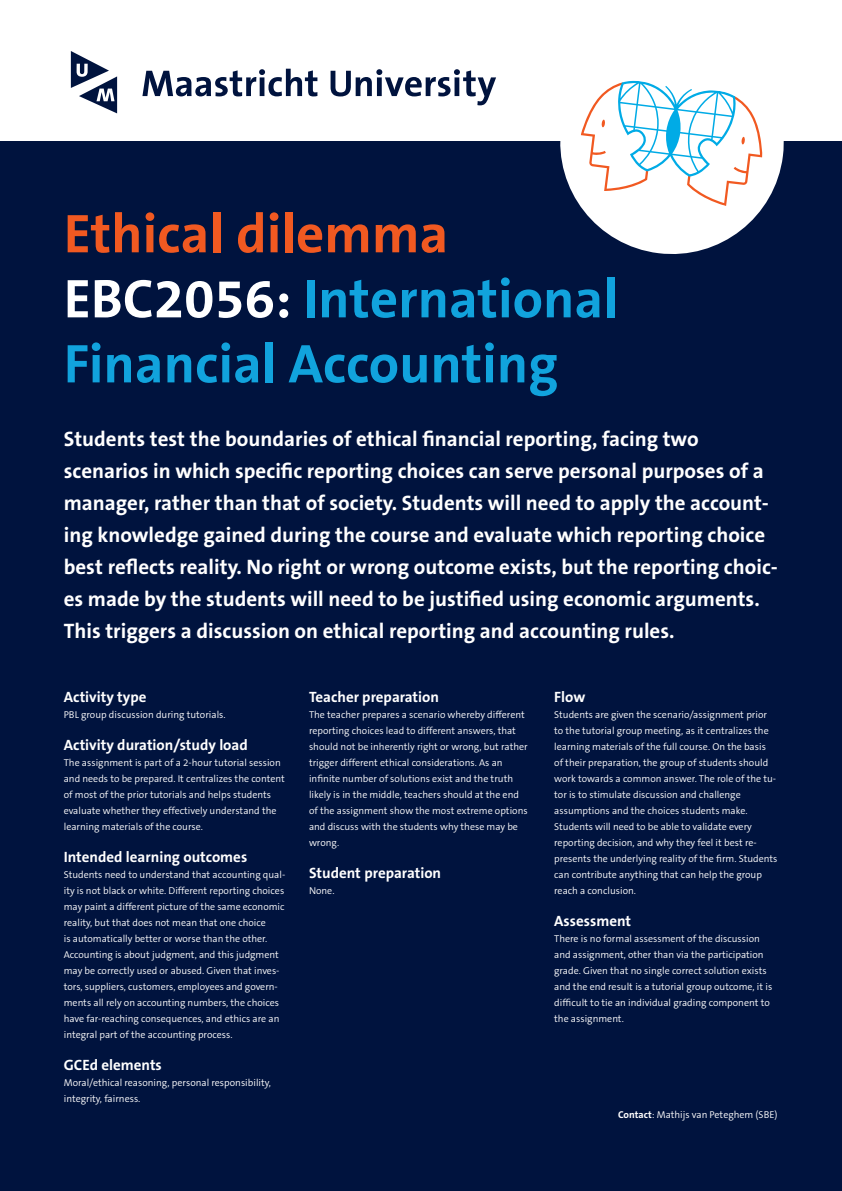
<style>
.page{position:relative;width:842px;height:1191px;background:#fff}
.page>*{position:absolute;margin:0;border:0;box-sizing:border-box;transform-origin:0 0}
.t1{font:700 55px/65px "The Sans B7";color:#11a3dd}
.t2{font:700 21px/32px "The Sans B7";color:#fff}
.t3{font:700 15px "The Sans B7";color:#fff}
.t4{font:300 10px/16px "The Sans B4";color:#fff}
.s1{color:#f15921}
.s2{color:#fff}
.s3{font-family:"The Sans B7";font-weight:700}
</style>
<div class="page">
<div style="left:0;top:142px;width:842px;height:1049px;background:#00133e"></div>
<svg style="left:142px;top:69px;width:175px;height:27px"></svg>
<svg style="left:331px;top:69px;width:165px;height:36px"></svg>
<svg style="left:71px;top:51px;width:46px;height:62px"></svg>
<svg style="left:554px;top:141px;width:236px;height:113px;fill:#fff"></svg>
<svg style="left:581px;top:80px;width:181px;height:126px"></svg>
<h1 class="t1" style="left:64px;top:204px;width:556px"><span class="s1">Ethical dilemma<br></span><span class="s2">EBC2056:</span> International<br>Financial Accounting</h1>
<p class="t2" style="left:64px;top:424px;width:716px">Students test the boundaries of ethical financial reporting, facing two scenarios in which specific reporting choices can serve personal purposes of a manager, rather than that of society. Students will need to apply the account&shy;ing knowledge gained during the course and evaluate which reporting choice best reflects reality. No right or wrong outcome exists, but the reporting choic&shy;es made by the students will need to be justified using economic arguments.<br>This triggers a discussion on ethical reporting and accounting rules.</p>
<h3 class="t3" style="left:64px;top:689px;width:84px">Activity type</h3>
<p class="t4" style="left:64px;top:707px;width:163px">PBL group discussion during tutorials.</p>
<h3 class="t3" style="left:64px;top:737px;width:186px">Activity duration/study load</h3>
<p class="t4" style="left:64px;top:755px;width:222px">The assignment is part of a 2-hour tutorial session and needs to be prepared. It centralizes the content of most of the prior tutorials and helps students evaluate whether they effectively understand the learning materials of the course.</p>
<h3 class="t3" style="left:64px;top:849px;width:185px">Intended learning outcomes</h3>
<p class="t4" style="left:64px;top:867px;width:223px">Students need to understand that accounting qual&shy;ity is not black or white. Different reporting choices may paint a different picture of the same economic reality, but that does not mean that one choice<br>is automatically better or worse than the other.<br>Accounting is about judgment, and this judgment may be correctly used or abused. Given that inves&shy;tors, suppliers, customers, employees and govern&shy;ments all rely on accounting numbers, the choices have far-reaching consequences, and ethics are an integral part of the accounting process.</p>
<h3 class="t3" style="left:64px;top:1057px;width:100px">GCEd elements</h3>
<p class="t4" style="left:64px;top:1075px;width:209px">Moral/ethical reasoning, personal responsibility, integrity, fairness.</p>
<h3 class="t3" style="left:309px;top:689px;width:132px">Teacher preparation</h3>
<p class="t4" style="left:309px;top:707px;width:220px">The teacher prepares a scenario whereby different reporting choices lead to different answers, that should not be inherently right or wrong, but rather trigger different ethical considerations. As an infinite number of solutions exist and the truth likely is in the middle, teachers should at the end of the assignment show the most extreme options and discuss with the students why these may be wrong.</p>
<h3 class="t3" style="left:309px;top:865px;width:134px">Student preparation</h3>
<p class="t4" style="left:309px;top:883px;width:27px">None.</p>
<h3 class="t3" style="left:554px;top:689px;width:33px">Flow</h3>
<p class="t4" style="left:554px;top:707px;width:225px">Students are given the scenario/assignment prior to the tutorial group meeting, as it centralizes the learning materials of the full course. On the basis<br>of their preparation, the group of students should work towards a common answer. The role of the tu&shy;tor is to stimulate discussion and challenge assumptions and the choices students make.<br>Students will need to be able to validate every reporting decision, and why they feel it best re&shy;presents the underlying reality of the firm. Students can contribute anything that can help the group reach a conclusion.</p>
<h3 class="t3" style="left:554px;top:913px;width:78px">Assessment</h3>
<p class="t4" style="left:554px;top:931px;width:220px">There is no formal assessment of the discussion and assignment, other than via the participation grade. Given that no single correct solution exists and the end result is a tutorial group outcome, it is difficult to tie an individual grading component to the assignment.</p>
<p class="t4" style="left:618px;top:1107px;width:161px"><span class="s3">Contact</span>: Mathijs van Peteghem (SBE)</p>
</div>
